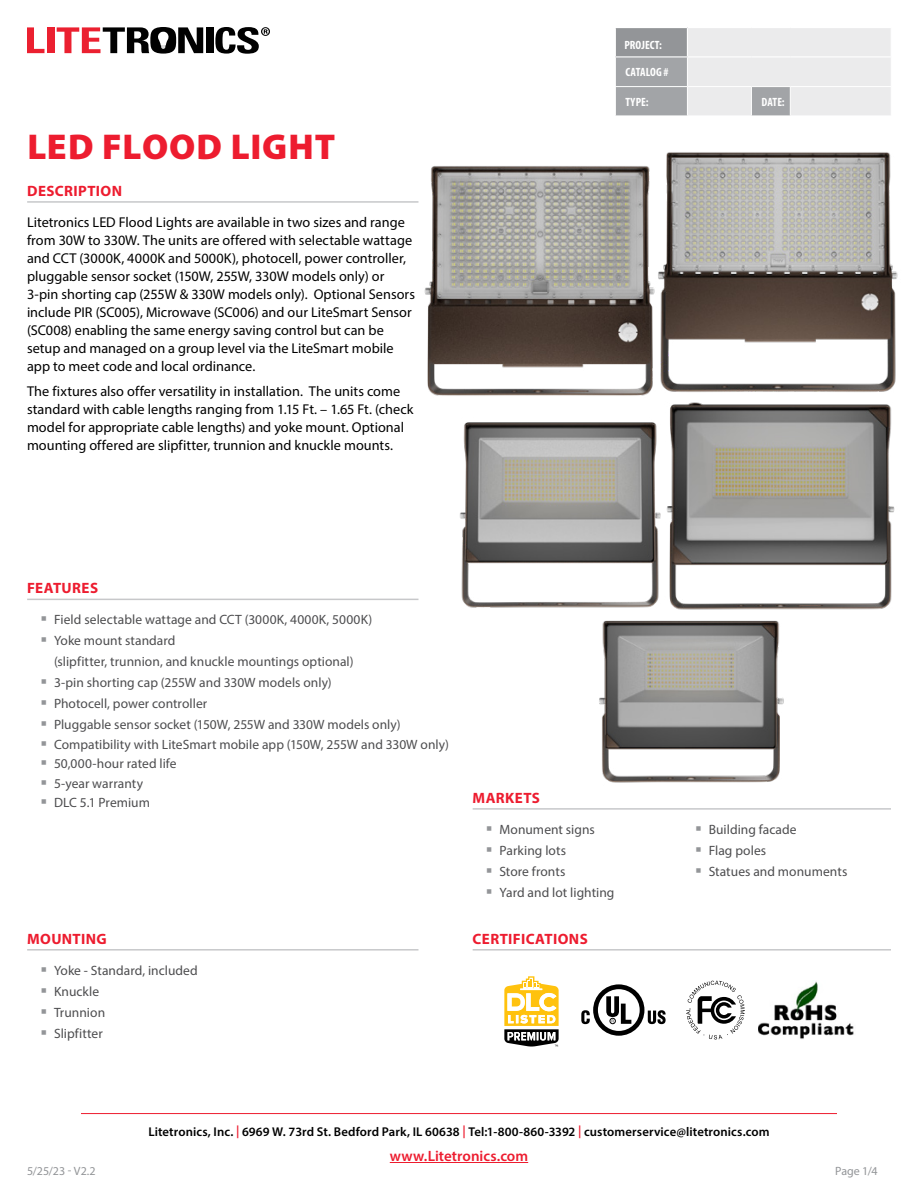
<style>
.page{position:relative;width:918px;height:1188px;background:#fff}
.page>*{position:absolute;margin:0;border:0;box-sizing:border-box;transform-origin:0 0}
.t1{font:900 36px "Myriad Pro";letter-spacing:.025em;color:#ed1c2f}
.t2{font:700 15px "Myriad Pro";letter-spacing:.025em;color:#ed1c2f}
.t3{font:600 15px "Myriad Pro";color:#ed1c2f}
.t4{font:14.25px/18px "Myriad Pro";color:#000}
.t5{font:13.5px/21px "Myriad Pro";letter-spacing:.005em;color:#4d4d4f}
.t6{font:600 12.75px "Myriad Pro";letter-spacing:.01em;color:#000}
.t7{font:700 condensed 12px "Myriad Pro";letter-spacing:.005em;color:#fff}
.t8{font:12px "Myriad Pro";letter-spacing:-.005em;color:#939598}
.s1{color:#ed1c2f}
</style>
<div class="page">
<hr style="left:81px;top:1113px;width:756px;height:1px;background:#ed1c2f">
<hr style="left:390px;top:1162px;width:138px;height:1px;background:#ed1c2f">
<svg style="left:27px;top:27px;width:17px;height:26px"></svg>
<div style="left:47px;top:27px;width:7px;height:26px;background:#eb2030"></div>
<svg style="left:57px;top:27px;width:146px;height:27px"></svg>
<div style="left:206px;top:27px;width:7px;height:26px;background:#010101"></div>
<svg style="left:215px;top:27px;width:55px;height:27px"></svg>
<hr style="left:27px;top:201px;width:391px;height:2px;background:#c7c8ca">
<hr style="left:27px;top:599px;width:391px;height:1px;background:#c7c8ca">
<hr style="left:473px;top:949px;width:418px;height:2px;background:#c7c8ca">
<svg style="left:581px;top:984px;width:85px;height:52px"></svg>
<svg style="left:686px;top:981px;width:59px;height:58px"></svg>
<img style="left:758px;top:981px;width:96px;height:58px">
<hr style="left:473px;top:808px;width:418px;height:2px;background:#c7c8ca">
<hr style="left:27px;top:949px;width:391px;height:2px;background:#c7c8ca">
<svg style="left:615px;top:28px;width:276px;height:88px;background:#d6d6d8"></svg>
<hr style="left:687px;top:86px;width:64px;height:1px;background:#fff">
<hr style="left:751px;top:86px;width:39px;height:1px;background:#fff">
<hr style="left:790px;top:86px;width:102px;height:1px;background:#fff">
<svg style="left:504px;top:976px;width:55px;height:71px"></svg>
<img style="left:460px;top:422px;width:199px;height:186px">
<img style="left:659px;top:402px;width:236px;height:208px">
<img style="left:417px;top:166px;width:238px;height:230px">
<img style="left:658px;top:152px;width:240px;height:240px">
<img style="left:599px;top:620px;width:185px;height:163px">
<h1 class="t1" style="left:27px;top:123px;width:309px">LED FLOOD LIGHT</h1>
<p class="t2" style="left:27px;top:181px;width:96px">DESCRIPTION</p>
<p class="t4" style="left:27px;top:213px;width:390px">Litetronics LED Flood Lights are available in two sizes and range from 30W to 330W. The units are offered with selectable wattage and CCT (3000K, 4000K and 5000K), photocell, power controller, pluggable sensor socket (150W, 255W, 330W models only) or 3-pin shorting cap (255W &amp; 330W models only). Optional Sensors include PIR (SC005), Microwave (SC006) and our LiteSmart Sensor (SC008) enabling the same energy saving control but can be setup and managed on a group level via the LiteSmart mobile app to meet code and local ordinance.</p>
<p class="t4" style="left:27px;top:382px;width:388px">The fixtures also offer versatility in installation. The units come standard with cable lengths ranging from 1.15 Ft. – 1.65 Ft. (check model for appropriate cable lengths) and yoke mount. Optional mounting offered are slipfitter, trunnion and knuckle mounts.</p>
<p class="t7" style="left:624px;top:38px;width:39px">PROJECT:</p>
<p class="t7" style="left:625px;top:65px;width:45px">CATALOG #</p>
<p class="t7" style="left:625px;top:94px;width:25px">TYPE:</p>
<p class="t7" style="left:762px;top:94px;width:25px">DATE:</p>
<p class="t2" style="left:27px;top:579px;width:72px">FEATURES</p>
<p class="t5" style="left:54px;top:609px;width:348px">Field selectable wattage and CCT (3000K, 4000K, 5000K)<br>Yoke mount standard<br>(slipfitter, trunnion, and knuckle mountings optional)<br>3-pin shorting cap (255W and 330W models only)<br>Photocell, power controller<br>Pluggable sensor socket (150W, 255W and 330W models only)</p>
<p class="t5" style="left:54px;top:734px;width:396px;line-height:19.5px">Compatibility with LiteSmart mobile app (150W, 255W and 330W only)<br>50,000-hour rated life<br>5-year warranty<br>DLC 5.1 Premium</p>
<p class="t2" style="left:27px;top:929px;width:81px">MOUNTING</p>
<p class="t5" style="left:54px;top:960px;width:145px">Yoke - Standard, included<br>Knuckle<br>Trunnion<br>Slipfitter</p>
<p class="t2" style="left:473px;top:788px;width:69px">MARKETS</p>
<p class="t5" style="left:500px;top:819px;width:116px">Monument signs<br>Parking lots<br>Store fronts<br>Yard and lot lighting</p>
<p class="t5" style="left:709px;top:819px;width:140px">Building facade<br>Flag poles<br>Statues and monuments</p>
<p class="t2" style="left:473px;top:929px;width:117px">CERTIFICATIONS</p>
<p class="t8" style="left:27px;top:1163px;width:70px">5/25/23 - V2.2</p>
<p class="t6" style="left:148px;top:1124px;width:623px">Litetronics, Inc. <span class="s1">|</span> 6969 W. 73rd St. Bedford Park, IL 60638 <span class="s1">|</span> Tel:1-800-860-3392 <span class="s1">|</span> customerservice@litetronics.com</p>
<p class="t3" style="left:390px;top:1146px;width:140px">www.Litetronics.com</p>
<p class="t8" style="left:835px;top:1163px;width:44px">Page 1/4</p>
</div>
